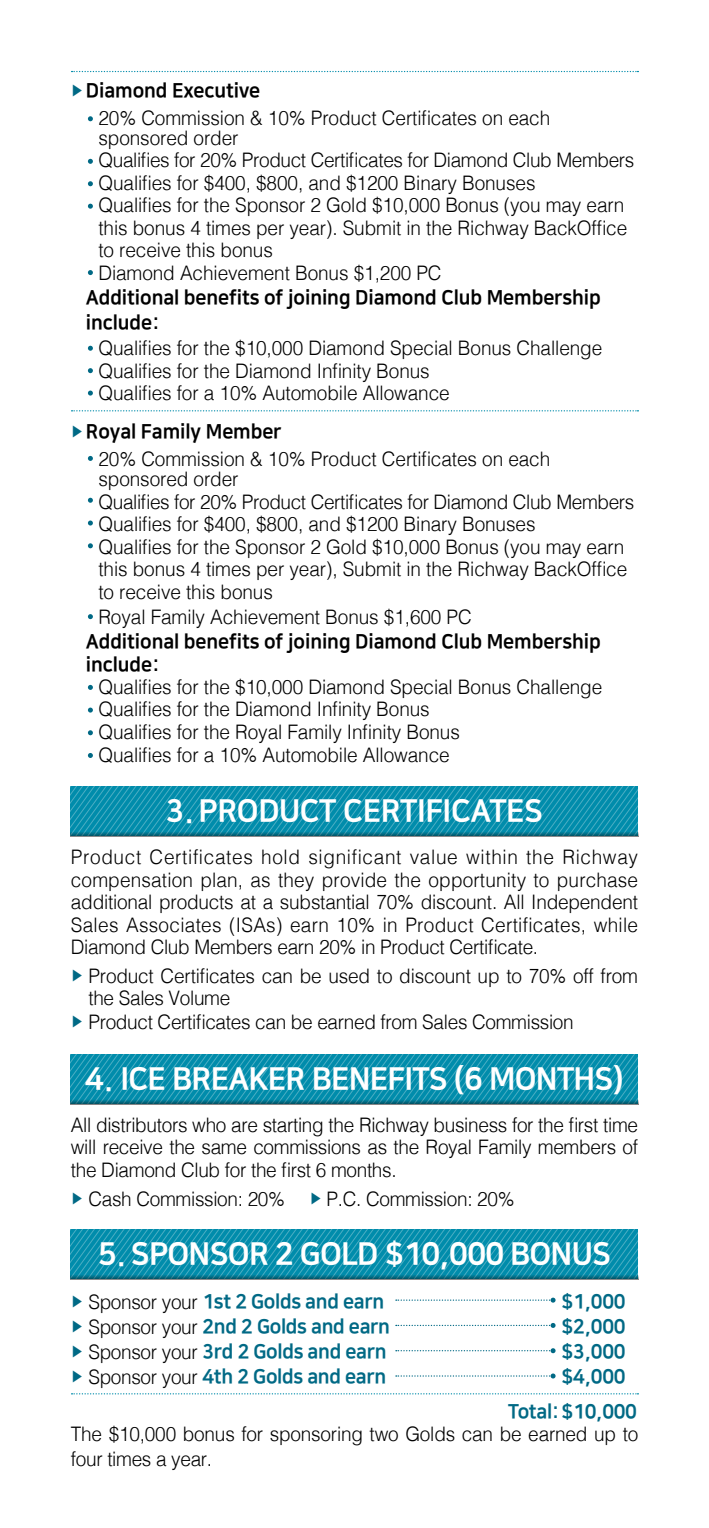
<style>
.page{position:relative;width:709px;height:1528px;background:#fff}
.page>*{position:absolute;margin:0;border:0;box-sizing:border-box;transform-origin:0 0}
.t1{font:31.25px "Nanum Square EB";letter-spacing:-.025em;color:#fff}
.t2{font:300 20px/22.5px "Helvetica";letter-spacing:-.005em;color:#000;scale:.95 1}
.t3{font:20px/35px "Nanum Square EB";letter-spacing:-.015em;color:#006985;scale:.95 1}
.t4{font:20px/25px "Nanum Square EB";letter-spacing:-.005em;color:#000;scale:.95 1}
.s1{font-family:"Nanum Gothic";font-weight:700;font-size:15px;color:#006985}
.s2{font-family:"Nanum Gothic";font-weight:700;font-size:15px}
.s3{font-family:"Helvetica";font-weight:300;color:#000}
</style>
<div class="page">
<svg style="left:71px;top:786px;width:567px;height:28px;background:#0f92af"></svg>
<svg style="left:71px;top:814px;width:567px;height:22px;background:#0e8ca8"></svg>
<svg style="left:71px;top:1054px;width:567px;height:28px;background:#0f92af"></svg>
<svg style="left:71px;top:1082px;width:567px;height:21px;background:#0f8eaa"></svg>
<svg style="left:71px;top:1229px;width:567px;height:28px;background:#0f92af"></svg>
<svg style="left:71px;top:1257px;width:567px;height:22px;background:#0e8ca8"></svg>
<svg style="left:71px;top:1393px;width:567px;height:1px"></svg>
<svg style="left:396px;top:1297px;width:159px;height:5px"></svg>
<svg style="left:396px;top:1323px;width:159px;height:4px"></svg>
<svg style="left:396px;top:1348px;width:159px;height:4px"></svg>
<svg style="left:396px;top:1373px;width:159px;height:5px"></svg>
<svg style="left:71px;top:71px;width:567px;height:1px"></svg>
<svg style="left:71px;top:410px;width:567px;height:1px"></svg>
<svg style="left:88px;top:116px;width:5px;height:5px"></svg>
<svg style="left:88px;top:159px;width:5px;height:5px"></svg>
<svg style="left:88px;top:346px;width:5px;height:5px"></svg>
<svg style="left:88px;top:456px;width:5px;height:5px"></svg>
<svg style="left:88px;top:497px;width:5px;height:5px"></svg>
<svg style="left:88px;top:520px;width:5px;height:5px"></svg>
<svg style="left:88px;top:543px;width:5px;height:5px"></svg>
<svg style="left:88px;top:614px;width:5px;height:5px"></svg>
<svg style="left:88px;top:685px;width:5px;height:5px"></svg>
<svg style="left:88px;top:753px;width:5px;height:5px"></svg>
<svg style="left:88px;top:730px;width:5px;height:5px"></svg>
<svg style="left:88px;top:707px;width:5px;height:5px"></svg>
<svg style="left:88px;top:181px;width:5px;height:5px"></svg>
<svg style="left:88px;top:368px;width:5px;height:5px"></svg>
<svg style="left:88px;top:204px;width:5px;height:5px"></svg>
<svg style="left:88px;top:270px;width:5px;height:5px"></svg>
<svg style="left:88px;top:390px;width:5px;height:5px"></svg>
<p class="t4" style="left:71px;top:78px;width:201px"><span class="s1">▶</span> Diamond Executive</p>
<p class="t2" style="left:98px;top:106px;width:477px;line-height:20px">20% Commission &amp; 10% Product Certificates on each sponsored order</p>
<p class="t2" style="left:98px;top:148px;width:565px">Qualifies for 20% Product Certificates for Diamond Club Members Qualifies for $400, $800, and $1200 Binary Bonuses<br>Qualifies for the Sponsor 2 Gold $10,000 Bonus (you may earn this bonus 4 times per year). Submit in the Richway BackOffice to receive this bonus<br>Diamond Achievement Bonus $1,200 PC</p>
<p class="t4" style="left:86px;top:285px;width:543px">Additional benefits of joining Diamond Club Membership include:</p>
<p class="t2" style="left:98px;top:335px;width:532px">Qualifies for the $10,000 Diamond Special Bonus Challenge<br>Qualifies for the Diamond Infinity Bonus<br>Qualifies for a 10% Automobile Allowance</p>
<p class="t4" style="left:71px;top:419px;width:223px"><span class="s1">▶</span> Royal Family Member</p>
<p class="t2" style="left:98px;top:448px;width:477px;line-height:20px">20% Commission &amp; 10% Product Certificates on each sponsored order</p>
<p class="t2" style="left:98px;top:489px;width:565px">Qualifies for 20% Product Certificates for Diamond Club Members Qualifies for $400, $800, and $1200 Binary Bonuses<br>Qualifies for the Sponsor 2 Gold $10,000 Bonus (you may earn this bonus 4 times per year), Submit in the Richway BackOffice to receive this bonus</p>
<p class="t2" style="left:98px;top:604px;width:394px">Royal Family Achievement Bonus $1,600 PC</p>
<p class="t4" style="left:86px;top:630px;width:543px;line-height:22.5px">Additional benefits of joining Diamond Club Membership include:</p>
<p class="t2" style="left:98px;top:674px;width:532px">Qualifies for the $10,000 Diamond Special Bonus Challenge Qualifies for the Diamond Infinity Bonus<br>Qualifies for the Royal Family Infinity Bonus<br>Qualifies for a 10% Automobile Allowance</p>
<h1 class="t1" style="left:166px;top:794px;width:379px">3. PRODUCT CERTIFICATES</h1>
<p class="t2" style="left:71px;top:844px;width:598px;text-align:justify">Product Certificates hold significant value within the Richway compensation plan, as they provide the opportunity to purchase additional products at a substantial 70% discount. All Independent Sales Associates (ISAs) earn 10% in Product Certificates, while Diamond Club Members earn 20% in Product Certificate.</p>
<p class="t2" style="left:71px;top:963px;width:598px"><span class="s1">▶</span> Product Certificates can be used to discount up to 70% off from</p>
<p class="t2" style="left:88px;top:985px;width:151px">the Sales Volume</p>
<p class="t2" style="left:71px;top:1009px;width:531px"><span class="s1">▶</span> Product Certificates can be earned from Sales Commission</p>
<h1 class="t1" style="left:85px;top:1062px;width:540px">4. ICE BREAKER BENEFITS (6 MONTHS)</h1>
<p class="t2" style="left:71px;top:1111px;width:598px;text-align:justify">All distributors who are starting the Richway business for the first time will receive the same commissions as the Royal Family members of the Diamond Club for the first 6 months.</p>
<p class="t2" style="left:71px;top:1185px;width:468px"><span class="s1">▶</span> Cash Commission: 20% <span class="s1">▶</span> P.C. Commission: 20%</p>
<h1 class="t1" style="left:98px;top:1237px;width:514px">5. SPONSOR 2 GOLD $10,000 BONUS</h1>
<p class="t3" style="left:71px;top:1284px;width:331px"><span class="s2">▶</span> <span class="s3">Sponsor your</span> 1st 2 Golds and earn</p>
<p class="t3" style="left:561px;top:1284px;width:69px">$1,000</p>
<p class="t3" style="left:71px;top:1309px;width:337px"><span class="s2">▶</span> <span class="s3">Sponsor your</span> 2nd 2 Golds and earn</p>
<p class="t3" style="left:561px;top:1309px;width:69px">$2,000</p>
<p class="t3" style="left:71px;top:1334px;width:334px"><span class="s2">▶</span> <span class="s3">Sponsor your</span> 3rd 2 Golds and earn</p>
<p class="t3" style="left:561px;top:1334px;width:69px">$3,000</p>
<p class="t3" style="left:71px;top:1359px;width:333px"><span class="s2">▶</span> <span class="s3">Sponsor your</span> 4th 2 Golds and earn</p>
<p class="t3" style="left:508px;top:1359px;width:137px;text-indent:53px">$4,000<br>Total:$10,000</p>
<p class="t2" style="left:71px;top:1420px;width:598px;line-height:25px">The $10,000 bonus for sponsoring two Golds can be earned up to four times a year.</p>
</div>
